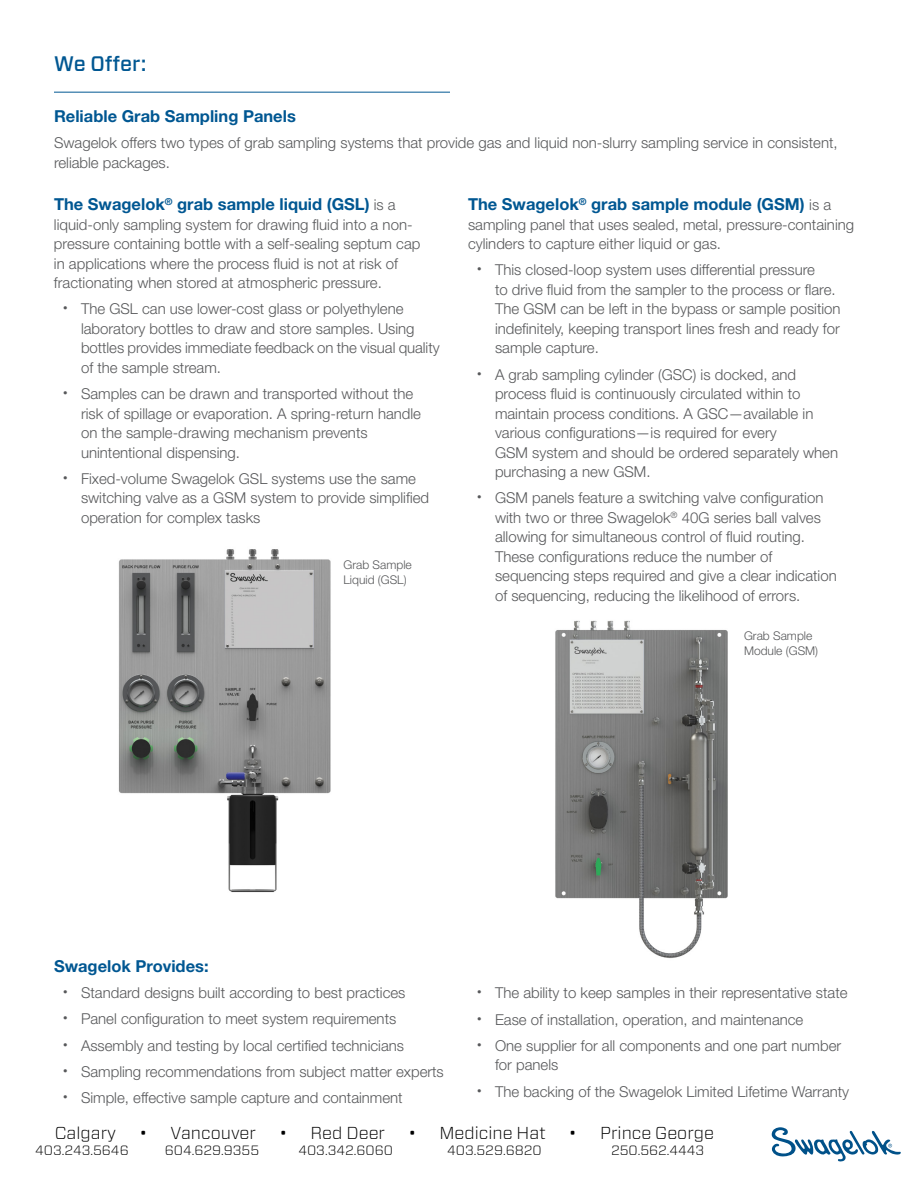
<style>
.page{position:relative;width:918px;height:1188px;background:#fff}
.page>*{position:absolute;margin:0;border:0;box-sizing:border-box;transform-origin:0 0}
.t1{font:500 21px "Forza";color:#005792}
.t2{font:300 17.25px "Forza";color:#000}
.t3{font:700 16.5px "Helvetica Neue LT Std";color:#005792}
.t4{font:300 15px/19.5px "Helvetica Neue LT Std";color:#58595b}
.t5{font:300 13.5px "Forza";color:#000}
.t6{font:300 12px/14.9px "Helvetica Neue LT Std";color:#58595b}
.s1{font-weight:300;font-size:15px;color:#58595b}
</style>
<div class="page">
<hr style="left:54px;top:92px;width:396px;height:1px;background:#005792">
<img style="left:555px;top:620px;width:173px;height:338px">
<img style="left:118px;top:549px;width:213px;height:344px">
<svg style="left:772px;top:1127px;width:129px;height:34px"></svg>
<h1 class="t1" style="left:54px;top:50px;width:94px">We Offer:</h1>
<p class="t3" style="left:54px;top:106px;width:243px">Reliable Grab Sampling Panels</p>
<p class="t4" style="left:54px;top:133px;width:785px">Swagelok offers two types of grab sampling systems that provide gas and liquid non-slurry sampling service in consistent, reliable packages.</p>
<p class="t3" style="left:468px;top:194px;width:365px">The Swagelok<sup>®</sup> grab sample module (GSM) <span class="s1">is a</span></p>
<p class="t4" style="left:468px;top:214px;width:388px">sampling panel that uses sealed, metal, pressure-containing cylinders to capture either liquid or gas.</p>
<p class="t4" style="left:495px;top:260px;width:347px;text-indent:-18px"><sup>•</sup> This closed-loop system uses differential pressure<br>to drive fluid from the sampler to the process or flare.<br>The GSM can be left in the bypass or sample position indefinitely, keeping transport lines fresh and ready for sample capture.</p>
<p class="t4" style="left:495px;top:364px;width:345px;text-indent:-18px"><sup>•</sup> A grab sampling cylinder (GSC) is docked, and process fluid is continuously circulated within to maintain process conditions. A GSC—available in various configurations—is required for every<br>GSM system and should be ordered separately when purchasing a new GSM.</p>
<p class="t4" style="left:495px;top:488px;width:343px;text-indent:-18px"><sup>•</sup> GSM panels feature a switching valve configuration with two or three Swagelok<sup>®</sup> 40G series ball valves allowing for simultaneous control of fluid routing.<br>These configurations reduce the number of sequencing steps required and give a clear indication of sequencing, reducing the likelihood of errors.</p>
<p class="t3" style="left:54px;top:194px;width:343px">The Swagelok<sup>®</sup> grab sample liquid (GSL) <span class="s1">is a</span></p>
<p class="t4" style="left:54px;top:214px;width:368px">liquid-only sampling system for drawing fluid into a non&shy;pressure containing bottle with a self-sealing septum cap in applications where the process fluid is not at risk of fractionating when stored at atmospheric pressure.</p>
<p class="t4" style="left:81px;top:299px;width:360px;text-indent:-18px"><sup>•</sup> The GSL can use lower-cost glass or polyethylene laboratory bottles to draw and store samples. Using bottles provides immediate feedback on the visual quality of the sample stream.</p>
<p class="t4" style="left:81px;top:384px;width:342px;text-indent:-18px"><sup>•</sup> Samples can be drawn and transported without the risk of spillage or evaporation. A spring-return handle on the sample-drawing mechanism prevents unintentional dispensing.</p>
<p class="t4" style="left:81px;top:468px;width:350px;text-indent:-18px"><sup>•</sup> Fixed-volume Swagelok GSL systems use the same switching valve as a GSM system to provide simplified operation for complex tasks</p>
<p class="t6" style="left:343px;top:557px;width:70px">Grab Sample<br>Liquid (GSL)</p>
<p class="t6" style="left:744px;top:628px;width:76px">Grab Sample<br>Module (GSM)</p>
<p class="t3" style="left:54px;top:956px;width:156px">Swagelok Provides:</p>
<p class="t4" style="left:63px;top:983px;width:344px"><sup>•</sup> Standard designs built according to best practices</p>
<p class="t4" style="left:63px;top:1009px;width:335px"><sup>•</sup> Panel configuration to meet system requirements</p>
<p class="t4" style="left:63px;top:1035px;width:343px"><sup>•</sup> Assembly and testing by local certified technicians</p>
<p class="t4" style="left:63px;top:1061px;width:382px"><sup>•</sup> Sampling recommendations from subject matter experts</p>
<p class="t4" style="left:63px;top:1088px;width:341px"><sup>•</sup> Simple, effective sample capture and containment</p>
<p class="t4" style="left:477px;top:983px;width:372px"><sup>•</sup> The ability to keep samples in their representative state</p>
<p class="t4" style="left:477px;top:1009px;width:328px"><sup>•</sup> Ease of installation, operation, and maintenance</p>
<p class="t4" style="left:495px;top:1036px;width:348px;text-indent:-18px"><sup>•</sup> One supplier for all components and one part number for panels</p>
<p class="t4" style="left:477px;top:1081px;width:374px"><sup>•</sup> The backing of the Swagelok Limited Lifetime Warranty</p>
<p class="t2" style="left:55px;top:1121px;width:63px">Calgary</p>
<p class="t2" style="left:139px;top:1121px;width:118px">• Vancouver</p>
<p class="t2" style="left:279px;top:1121px;width:107px">• Red Deer</p>
<p class="t2" style="left:408px;top:1121px;width:139px">• Medicine Hat</p>
<p class="t2" style="left:569px;top:1121px;width:147px">• Prince George</p>
<p class="t5" style="left:35px;top:1141px;width:95px">403.243.5646</p>
<p class="t5" style="left:165px;top:1141px;width:96px">604.629.9355</p>
<p class="t5" style="left:298px;top:1141px;width:96px">403.342.6060</p>
<p class="t5" style="left:447px;top:1141px;width:96px">403.529.6820</p>
<p class="t5" style="left:611px;top:1141px;width:95px">250.562.4443</p>
</div>
